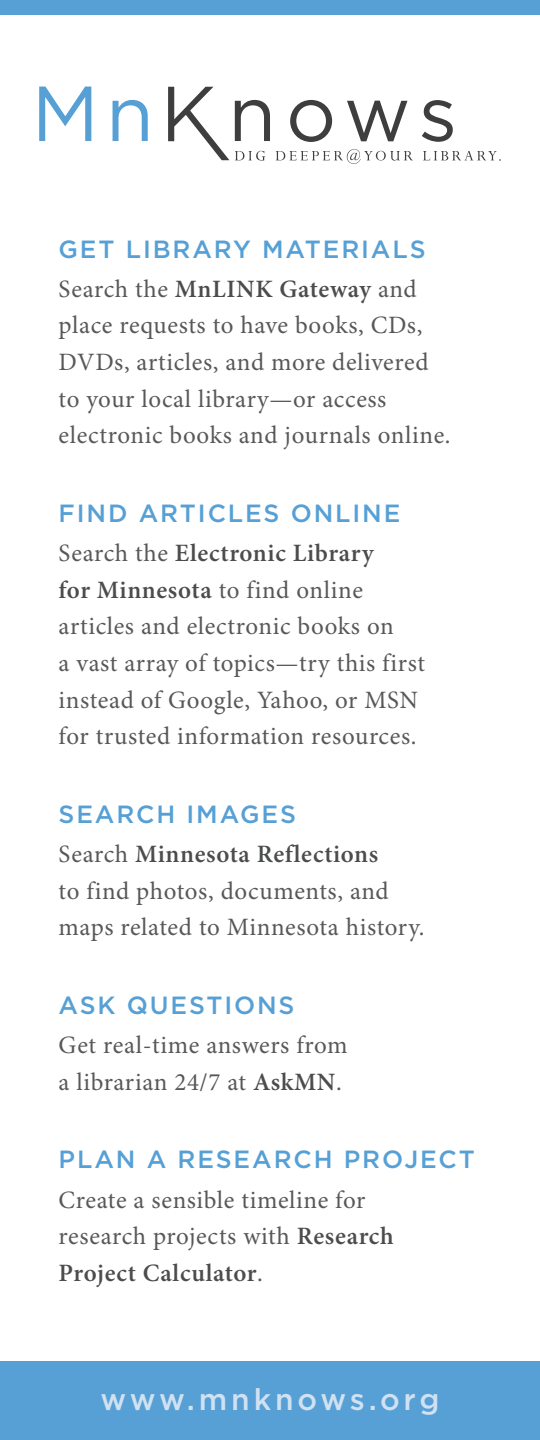
<style>
.page{position:relative;width:540px;height:1440px;background:#fff}
.page>*{position:absolute;margin:0;border:0;box-sizing:border-box;transform-origin:0 0}
.t1{font:500 30px "Gotham";letter-spacing:.125em;color:#d0e1f2}
.indent{font:25px/36.8px "Minion Pro";letter-spacing:.025em;color:#57585a}
.t2{font:500 24.75px "Gotham";letter-spacing:.075em;color:#56a0d5}
.s1{font-weight:600;color:#4b4c4d}
</style>
<div class="page">
<div style="left:0;top:1361px;width:540px;height:79px;background:#56a0d5"></div>
<svg style="left:168px;top:87px;width:61px;height:73px"></svg>
<svg style="left:235px;top:151px;width:30px;height:10px"></svg>
<svg style="left:276px;top:149px;width:137px;height:15px"></svg>
<svg style="left:423px;top:151px;width:78px;height:10px"></svg>
<svg style="left:39px;top:87px;width:52px;height:54px"></svg>
<svg style="left:113px;top:100px;width:35px;height:41px"></svg>
<svg style="left:235px;top:100px;width:35px;height:41px"></svg>
<svg style="left:290px;top:100px;width:42px;height:42px"></svg>
<svg style="left:347px;top:101px;width:60px;height:40px"></svg>
<svg style="left:422px;top:100px;width:31px;height:42px"></svg>
<div style="left:0;top:0;width:540px;height:14px;background:#56a0d5"></div>
<p class="t2" style="left:59px;top:234px;width:368px">GET LIBRARY MATERIALS</p>
<p class="indent" style="left:59px;top:271px;width:393px">Search the <span class="s1">MnLINK Gateway</span> and place requests to have books, CDs, DVDs, articles, and more delivered to your local library—or access electronic books and journals online.</p>
<p class="t2" style="left:59px;top:498px;width:343px">FIND ARTICLES ONLINE</p>
<p class="indent" style="left:59px;top:536px;width:368px">Search the <span class="s1">Electronic Library<br>for Minnesota</span> to find online articles and electronic books on<br>a vast array of topics—try this first instead of Google, Yahoo, or MSN for trusted information resources.</p>
<p class="t2" style="left:59px;top:799px;width:239px">SEARCH IMAGES</p>
<p class="indent" style="left:59px;top:837px;width:367px">Search <span class="s1">Minnesota Reflections<br></span>to find photos, documents, and maps related to Minnesota history.</p>
<p class="t2" style="left:59px;top:990px;width:237px">ASK QUESTIONS</p>
<p class="indent" style="left:59px;top:1028px;width:291px">Get real-time answers from</p>
<p class="indent" style="left:59px;top:1064px;width:285px">a librarian 24/7 at <span class="s1">AskMN</span>.</p>
<p class="t2" style="left:59px;top:1144px;width:418px">PLAN A RESEARCH PROJECT</p>
<p class="indent" style="left:59px;top:1182px;width:336px">Create a sensible timeline for research projects with <span class="s1">Research<br>Project Calculator</span>.</p>
<p class="t1" style="left:100px;top:1381px;width:341px">www.mnknows.org</p>
</div>
